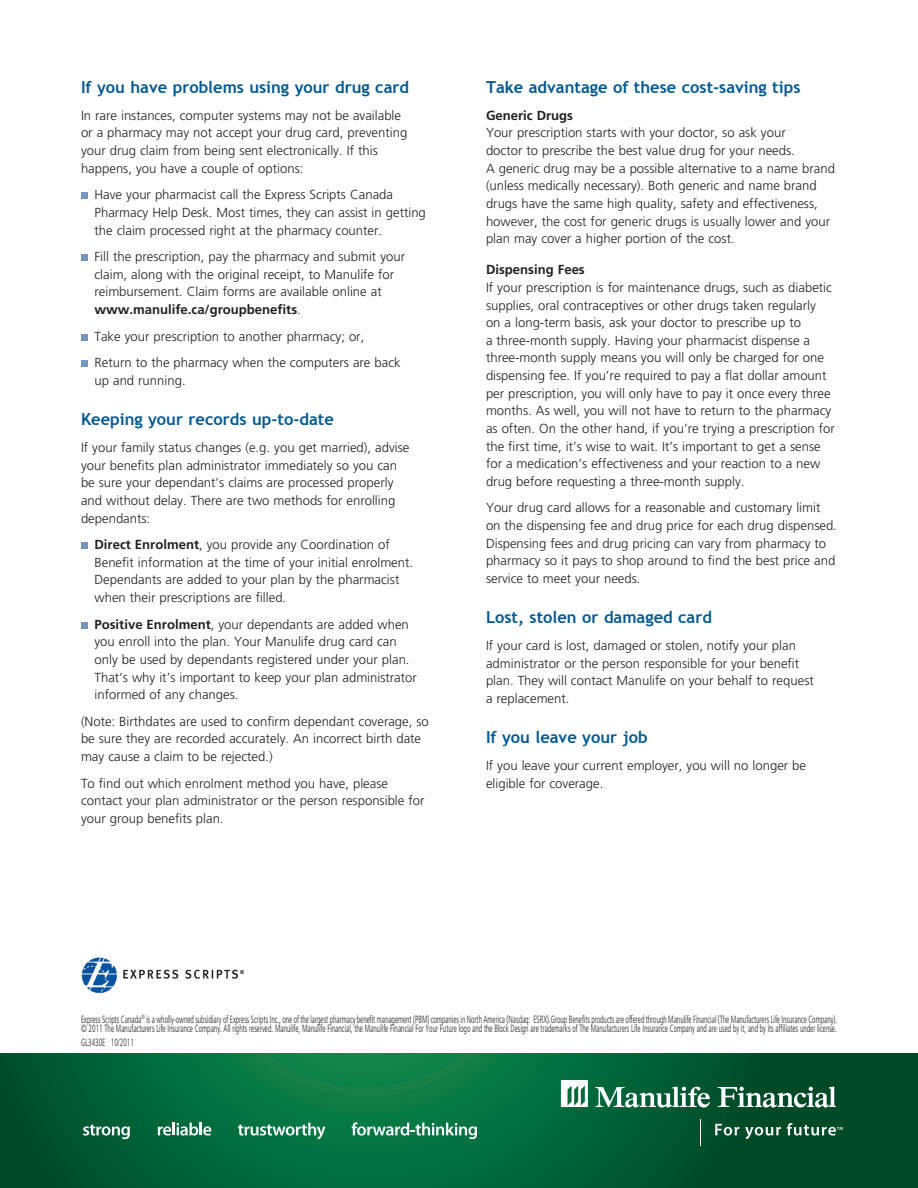
<style>
.page{position:relative;width:918px;height:1188px;background:#fff}
.page>*{position:absolute;margin:0;border:0;box-sizing:border-box;transform-origin:0 0}
.Inside___subhead_bol{font:700 16.5px "Trebuchet MS";color:#005890}
.Inside___body_copy{font:300 13.2px/17.7px "Frutiger";color:#231f20}
.Inside___body_tabs{font:300 13.2px/17.7px "Frutiger";color:#231f20}
.Inside___body_copy-2{font:700 13.2px "Frutiger";color:#231f20}
.Back_cover___legal_t{font:300 condensed 10.5px/9px "Frutiger";letter-spacing:-.005em;color:#231f20;scale:.7 1}
.Back_cover_-_form_nu{font:300 condensed 10.5px "Frutiger";color:#231f20;scale:.7 1}
.s1{font-weight:700}
</style>
<div class="page">
<svg style="left:0;top:1053px;width:918px;height:135px;background:#026136"></svg>
<svg style="left:83px;top:1124px;width:47px;height:15px"></svg>
<svg style="left:158px;top:1123px;width:53px;height:13px"></svg>
<svg style="left:238px;top:1123px;width:88px;height:16px"></svg>
<svg style="left:352px;top:1122px;width:125px;height:17px"></svg>
<svg style="left:595px;top:1087px;width:115px;height:21px"></svg>
<svg style="left:718px;top:1087px;width:118px;height:21px"></svg>
<svg style="left:561px;top:1080px;width:27px;height:27px"></svg>
<svg style="left:700px;top:1119px;width:1px;height:27px"></svg>
<svg style="left:715px;top:1124px;width:24px;height:12px"></svg>
<svg style="left:745px;top:1127px;width:36px;height:12px"></svg>
<svg style="left:787px;top:1123px;width:56px;height:13px"></svg>
<div style="left:81px;top:193px;width:7px;height:6px;background:#7695bd"></div>
<div style="left:81px;top:254px;width:7px;height:7px;background:#7695bd"></div>
<div style="left:81px;top:334px;width:7px;height:7px;background:#7695bd"></div>
<div style="left:81px;top:361px;width:7px;height:6px;background:#7695bd"></div>
<div style="left:81px;top:542px;width:7px;height:7px;background:#7695bd"></div>
<div style="left:81px;top:622px;width:7px;height:7px;background:#7695bd"></div>
<img style="left:81px;top:957px;width:162px;height:37px">
<p class="Inside___subhead_bol" style="left:81px;top:77px;width:330px">If you have problems using your drug card</p>
<p class="Inside___body_copy" style="left:81px;top:107px;width:328px">In rare instances, computer systems may not be available or a pharmacy may not accept your drug card, preventing your drug claim from being sent electronically. If this happens, you have a couple of options:</p>
<p class="Inside___body_tabs" style="left:94px;top:186px;width:333px">Have your pharmacist call the Express Scripts Canada<br>Pharmacy Help Desk. Most times, they can assist in getting the claim processed right at the pharmacy counter.</p>
<p class="Inside___body_tabs" style="left:94px;top:248px;width:312px">Fill the prescription, pay the pharmacy and submit your claim, along with the original receipt, to Manulife for reimbursement. Claim forms are available online at <span class="s1">www.manulife.ca/groupbenefits</span>.</p>
<p class="Inside___body_tabs" style="left:94px;top:327px;width:271px">Take your prescription to another pharmacy; or,</p>
<p class="Inside___body_tabs" style="left:94px;top:354px;width:308px">Return to the pharmacy when the computers are back up and running.</p>
<p class="Inside___subhead_bol" style="left:81px;top:409px;width:254px">Keeping your records up-to-date</p>
<p class="Inside___body_copy" style="left:81px;top:439px;width:330px">If your family status changes (e.g. you get married), advise your benefits plan administrator immediately so you can be sure your dependant’s claims are processed properly and without delay. There are two methods for enrolling dependants:</p>
<p class="Inside___body_tabs" style="left:94px;top:536px;width:320px"><span class="s1">Direct Enrolment</span>, you provide any Coordination of Benefit information at the time of your initial enrolment.<br>Dependants are added to your plan by the pharmacist when their prescriptions are filled.</p>
<p class="Inside___body_tabs" style="left:94px;top:615px;width:324px"><span class="s1">Positive Enrolment</span>, your dependants are added when you enroll into the plan. Your Manulife drug card can only be used by dependants registered under your plan.<br>That’s why it’s important to keep your plan administrator informed of any changes.</p>
<p class="Inside___body_copy" style="left:81px;top:713px;width:349px">(Note: Birthdates are used to confirm dependant coverage, so be sure they are recorded accurately. An incorrect birth date may cause a claim to be rejected.)</p>
<p class="Inside___body_copy" style="left:81px;top:775px;width:345px">To find out which enrolment method you have, please contact your plan administrator or the person responsible for your group benefits plan.</p>
<p class="Inside___subhead_bol" style="left:486px;top:77px;width:316px">Take advantage of these cost-saving tips</p>
<p class="Inside___body_copy-2" style="left:486px;top:107px;width:89px">Generic Drugs</p>
<p class="Inside___body_copy" style="left:486px;top:124px;width:350px">Your prescription starts with your doctor, so ask your<br>doctor to prescribe the best value drug for your needs.<br>A generic drug may be a possible alternative to a name brand (unless medically necessary). Both generic and name brand drugs have the same high quality, safety and effectiveness, however, the cost for generic drugs is usually lower and your plan may cover a higher portion of the cost.</p>
<p class="Inside___body_copy-2" style="left:486px;top:262px;width:100px">Dispensing Fees</p>
<p class="Inside___body_copy" style="left:486px;top:279px;width:350px">If your prescription is for maintenance drugs, such as diabetic supplies, oral contraceptives or other drugs taken regularly<br>on a long-term basis, ask your doctor to prescribe up to<br>a three-month supply. Having your pharmacist dispense a three-month supply means you will only be charged for one dispensing fee. If you’re required to pay a flat dollar amount per prescription, you will only have to pay it once every three months. As well, you will not have to return to the pharmacy as often. On the other hand, if you’re trying a prescription for the first time, it’s wise to wait. It’s important to get a sense for a medication’s effectiveness and your reaction to a new drug before requesting a three-month supply.</p>
<p class="Inside___body_copy" style="left:486px;top:499px;width:352px">Your drug card allows for a reasonable and customary limit on the dispensing fee and drug price for each drug dispensed.<br>Dispensing fees and drug pricing can vary from pharmacy to pharmacy so it pays to shop around to find the best price and service to meet your needs.</p>
<p class="Inside___subhead_bol" style="left:486px;top:607px;width:228px">Lost, stolen or damaged card</p>
<p class="Inside___body_copy" style="left:486px;top:637px;width:329px">If your card is lost, damaged or stolen, notify your plan administrator or the person responsible for your benefit plan. They will contact Manulife on your behalf to request a replacement.</p>
<p class="Inside___subhead_bol" style="left:486px;top:727px;width:163px">If you leave your job</p>
<p class="Inside___body_copy" style="left:486px;top:757px;width:322px">If you leave your current employer, you will no longer be eligible for coverage.</p>
<p class="Back_cover___legal_t" style="left:81px;top:1015px;width:1082px">Express Scripts Canada<sup>®</sup> is a wholly-owned subsidiary of Express Scripts Inc., one of the largest pharmacy benefit management (PBM) companies in North America (Nasdaq: ESRX).Group Benefits products are offered through Manulife Financial (The Manufacturers Life Insurance Company). © 2011 The Manufacturers Life Insurance Company. All rights reserved. Manulife, Manulife Financial, the Manulife Financial For Your Future logo and the Block Design are trademarks of The Manufacturers Life Insurance Company and are used by it, and by its affiliates under license.</p>
<p class="Back_cover_-_form_nu" style="left:81px;top:1037px;width:77px">GL3430E 10/2011</p>
</div>
